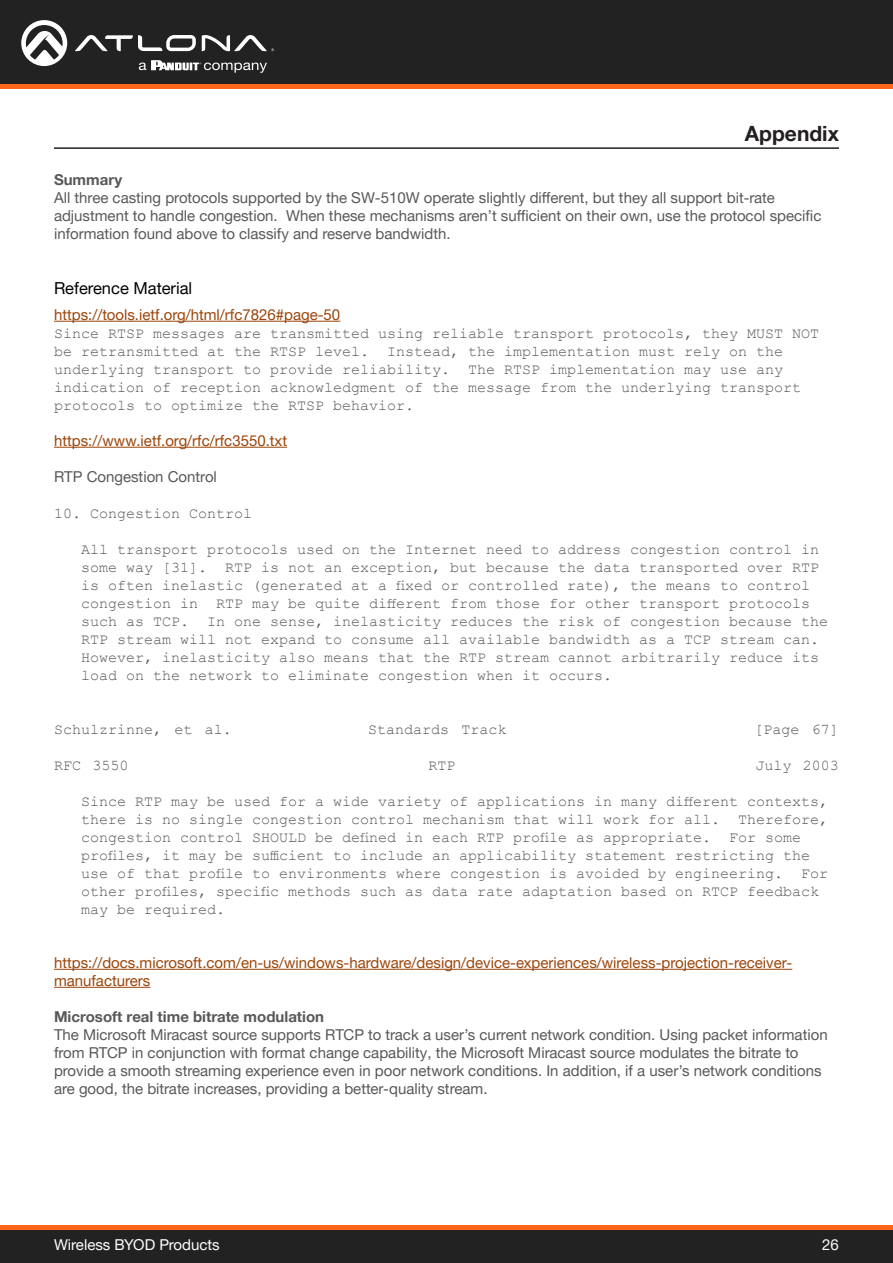
<style>
.page{position:relative;width:893px;height:1263px;background:#fff}
.page>*{position:absolute;margin:0;border:0;box-sizing:border-box;transform-origin:0 0}
.Non_TOC_Section_Head{font:700 21px "Helvetica Neue LTW1 G";color:#231f20}
.Secondary_Subsection{font:16.5px "Helvetica Neue LTW1 G";color:#000}
.General_Text{font:15px/18px "Courier New";color:#57585a}
.General_Text-2{font:15px/18px "Helvetica Neue LTW1 G";color:#57585a}
.General_Text-3{font:15px/18px "Helvetica Neue LTW1 G";color:#9b450a}
.General_Text-4{font:700 15px "Helvetica Neue LTW1 G";color:#57585a}
.t1{font:15px "Helvetica Neue LTW1 G";color:#fff}
</style>
<div class="page">
<div style="left:0;top:1227px;width:893px;height:36px;background:#222"></div>
<hr style="left:0;top:1225px;width:893px;height:4px;background:#ff661c">
<div style="left:0;top:0;width:893px;height:84px;background:#222"></div>
<hr style="left:0;top:84px;width:893px;height:4px;background:#ff661c">
<svg style="left:75px;top:35px;width:121px;height:16px"></svg>
<svg style="left:202px;top:35px;width:72px;height:16px"></svg>
<svg style="left:21px;top:20px;width:46px;height:46px"></svg>
<svg style="left:139px;top:60px;width:128px;height:13px"></svg>
<hr style="left:54px;top:147px;width:785px;height:2px;background:#231f20">
<hr style="left:54px;top:321px;width:286px;height:1px;background:#9b450a">
<hr style="left:54px;top:447px;width:233px;height:1px;background:#9b450a">
<hr style="left:54px;top:969px;width:738px;height:1px;background:#9b450a">
<hr style="left:54px;top:987px;width:96px;height:1px;background:#9b450a">
<p class="Non_TOC_Section_Head" style="left:745px;top:120px;width:96px">Appendix</p>
<p class="General_Text-4" style="left:54px;top:170px;width:70px">Summary</p>
<p class="General_Text-2" style="left:54px;top:189px;width:769px">All three casting protocols supported by the SW-510W operate slightly different, but they all support bit-rate adjustment to handle congestion. When these mechanisms aren’t sufficient on their own, use the protocol specific information found above to classify and reserve bandwidth.</p>
<p class="Secondary_Subsection" style="left:54px;top:278px;width:140px">Reference Material</p>
<p class="General_Text-3" style="left:54px;top:306px;width:288px">https://tools.ietf.org/html/rfc7826#page-50</p>
<p class="General_Text" style="left:54px;top:324px;width:766px">Since RTSP messages are transmitted using reliable transport protocols, they MUST NOT be retransmitted at the RTSP level. Instead, the implementation must rely on the underlying transport to provide reliability. The RTSP implementation may use any indication of reception acknowledgment of the message from the underlying transport protocols to optimize the RTSP behavior.</p>
<p class="General_Text-3" style="left:54px;top:432px;width:235px">https://www.ietf.org/rfc/rfc3550.txt</p>
<p class="General_Text-2" style="left:54px;top:468px;width:164px">RTP Congestion Control</p>
<p class="General_Text" style="left:54px;top:504px;width:200px">10. Congestion Control</p>
<p class="General_Text" style="left:81px;top:540px;width:748px">All transport protocols used on the Internet need to address congestion control in some way [31]. RTP is not an exception, but because the data transported over RTP is often inelastic (generated at a fixed or controlled rate), the means to control congestion in RTP may be quite different from those for other transport protocols such as TCP. In one sense, inelasticity reduces the risk of congestion because the RTP stream will not expand to consume all available bandwidth as a TCP stream can.<br>However, inelasticity also means that the RTP stream cannot arbitrarily reduce its load on the network to eliminate congestion when it occurs.</p>
<p class="General_Text" style="left:54px;top:720px;width:179px">Schulzrinne, et al.</p>
<p class="General_Text" style="left:368px;top:720px;width:140px">Standards Track</p>
<p class="General_Text" style="left:754px;top:720px;width:86px">[Page 67]</p>
<p class="General_Text" style="left:54px;top:756px;width:76px">RFC 3550</p>
<p class="General_Text" style="left:428px;top:756px;width:28px">RTP</p>
<p class="General_Text" style="left:755px;top:756px;width:85px">July 2003</p>
<p class="General_Text" style="left:81px;top:792px;width:748px">Since RTP may be used for a wide variety of applications in many different contexts, there is no single congestion control mechanism that will work for all. Therefore, congestion control SHOULD be defined in each RTP profile as appropriate. For some profiles, it may be sufficient to include an applicability statement restricting the use of that profile to environments where congestion is avoided by engineering. For other profiles, specific methods such as data rate adaptation based on RTCP feedback may be required.</p>
<p class="General_Text-3" style="left:54px;top:954px;width:740px">https://docs.microsoft.com/en-us/windows-hardware/design/device-experiences/wireless-projection-receiver&shy;manufacturers</p>
<p class="General_Text-4" style="left:54px;top:1007px;width:272px">Microsoft real time bitrate modulation</p>
<p class="General_Text-2" style="left:54px;top:1026px;width:775px">The Microsoft Miracast source supports RTCP to track a user’s current network condition. Using packet information from RTCP in conjunction with format change capability, the Microsoft Miracast source modulates the bitrate to provide a smooth streaming experience even in poor network conditions. In addition, if a user’s network conditions are good, the bitrate increases, providing a better-quality stream.</p>
<p class="t1" style="left:54px;top:1235px;width:167px">Wireless BYOD Products</p>
<p class="t1" style="left:822px;top:1235px;width:18px">26</p>
</div>
